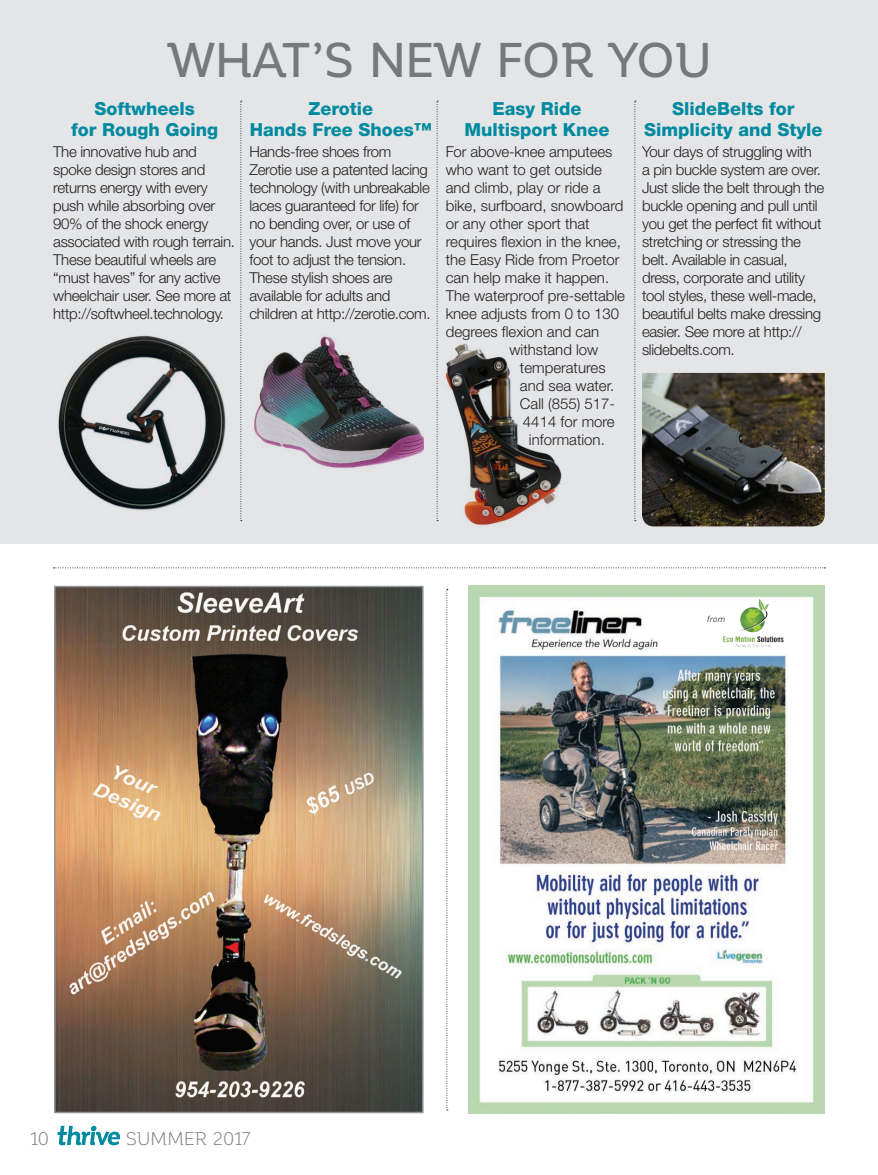
<style>
.page{position:relative;width:878px;height:1175px;background:#fff}
.page>*{position:absolute;margin:0;border:0;box-sizing:border-box;transform-origin:0 0}
.t1{font:500 48px "Corporative";letter-spacing:.005em;color:#76787b}
.t2{font:800 18px/21.6px "Helvetica Neue";color:#008aa0;text-align:center}
.t3{font:18px "Corporative";letter-spacing:.025em;color:#808285}
.t4{font:300 15px/18px "Helvetica Neue";letter-spacing:-.02em;color:#231f20}
.t5{font:300 15px "Helvetica Neue";color:#231f20}
.t6{font:italic 300 8.85px "DIN";color:#000}
</style>
<div class="page">
<svg style="left:54px;top:567px;width:771px;height:1px"></svg>
<img style="left:468px;top:586px;width:356px;height:527px">
<img style="left:720px;top:599px;width:66px;height:50px">
<svg style="left:697px;top:610px;width:29px;height:16px"></svg>
<img style="left:726px;top:610px;width:5px;height:16px">
<img style="left:57px;top:589px;width:363px;height:521px">
<div style="left:54px;top:586px;width:369px;height:527px;border:2px solid #939598"></div>
<svg style="left:446px;top:589px;width:2px;height:521px"></svg>
<div style="left:0;top:0;width:878px;height:544px;background:#e4e5e7"></div>
<svg style="left:57px;top:1125px;width:63px;height:20px"></svg>
<svg style="left:240px;top:101px;width:2px;height:420px"></svg>
<svg style="left:436px;top:101px;width:2px;height:237px"></svg>
<svg style="left:634px;top:101px;width:2px;height:420px"></svg>
<img style="left:436px;top:338px;width:126px;height:187px">
<img style="left:254px;top:336px;width:169px;height:132px">
<img style="left:642px;top:373px;width:182px;height:153px">
<img style="left:58px;top:335px;width:168px;height:175px">
<p class="t1" style="left:168px;top:34px;width:545px">WHAT’S NEW FOR YOU</p>
<p class="t2" style="left:71px;top:97px;width:149px">Softwheels<br>for Rough Going</p>
<p class="t4" style="left:53px;top:142px;width:183px">The innovative hub and spoke design stores and returns energy with every push while absorbing over<br>90% of the shock energy associated with rough terrain.<br>These beautiful wheels are “must haves” for any active wheelchair user. See more at http://softwheel.technology.</p>
<p class="t2" style="left:250px;top:97px;width:183px">Zerotie<br>Hands Free Shoes™</p>
<p class="t4" style="left:249px;top:142px;width:183px">Hands-free shoes from<br>Zerotie use a patented lacing technology (with unbreakable laces guaranteed for life) for no bending over, or use of your hands. Just move your foot to adjust the tension.<br>These stylish shoes are available for adults and children at http://zerotie.com.</p>
<p class="t2" style="left:464px;top:97px;width:147px">Easy Ride<br>Multisport Knee</p>
<p class="t4" style="left:446px;top:142px;width:168px">For above-knee amputees</p>
<p class="t5" style="left:446px;top:161px;width:158px">who want to get outside</p>
<p class="t5" style="left:446px;top:179px;width:156px">and climb, play or ride a</p>
<p class="t5" style="left:446px;top:197px;width:179px">bike, surfboard, snowboard</p>
<p class="t5" style="left:446px;top:215px;width:145px">or any other sport that</p>
<p class="t5" style="left:446px;top:233px;width:177px">requires flexion in the knee,</p>
<p class="t5" style="left:446px;top:251px;width:175px">the Easy Ride from Proetor</p>
<p class="t5" style="left:446px;top:269px;width:165px">can help make it happen.</p>
<p class="t5" style="left:446px;top:287px;width:181px">The waterproof pre-settable</p>
<p class="t5" style="left:446px;top:305px;width:175px">knee adjusts from 0 to 130</p>
<p class="t5" style="left:446px;top:323px;width:155px">degrees flexion and can</p>
<p class="t5" style="left:509px;top:341px;width:90px">withstand low</p>
<p class="t5" style="left:520px;top:359px;width:87px">temperatures</p>
<p class="t5" style="left:520px;top:377px;width:96px">and sea water.</p>
<p class="t5" style="left:520px;top:395px;width:97px">Call (855) 517-</p>
<p class="t5" style="left:523px;top:413px;width:93px">4414 for more</p>
<p class="t5" style="left:529px;top:431px;width:77px">information.</p>
<p class="t2" style="left:644px;top:97px;width:180px">SlideBelts for<br>Simplicity and Style</p>
<p class="t4" style="left:642px;top:142px;width:184px">Your days of struggling with<br>a pin buckle system are over.<br>Just slide the belt through the buckle opening and pull until you get the perfect fit without stretching or stressing the belt. Available in casual, dress, corporate and utility tool styles, these well-made, beautiful belts make dressing easier. See more at http:// slidebelts.com.</p>
<p class="t6" style="left:706px;top:614px;width:22px">from</p>
<p class="t3" style="left:31px;top:1129px;width:19px">10</p>
<p class="t3" style="left:126px;top:1129px;width:125px">SUMMER 2017</p>
</div>
